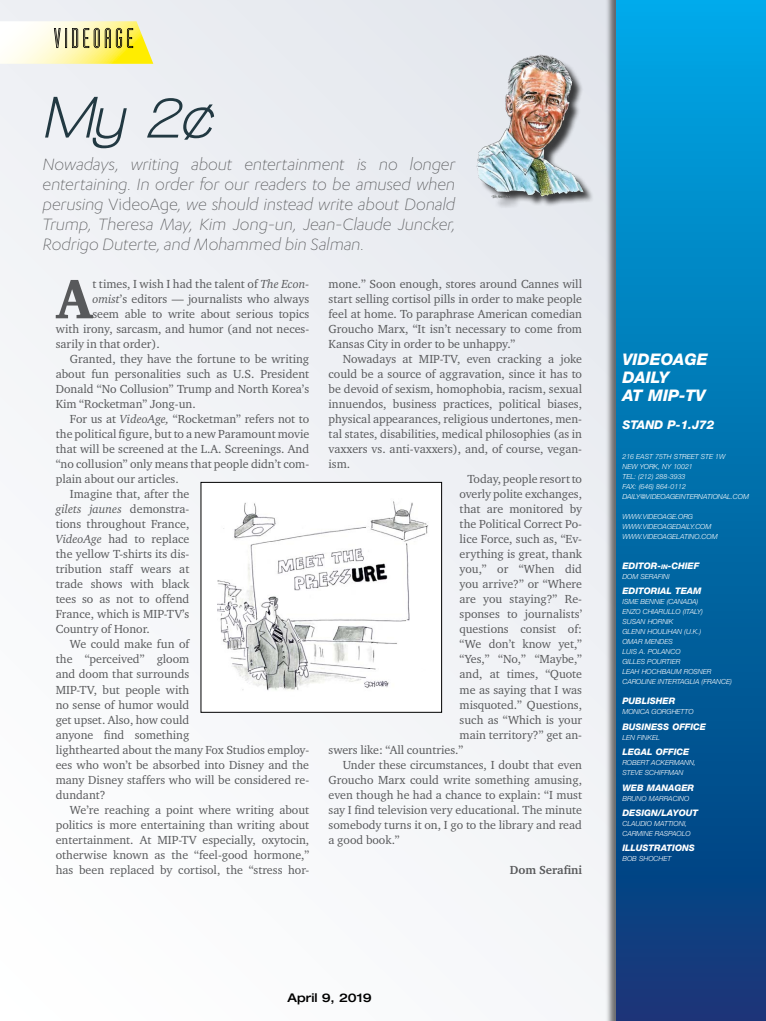
<style>
.page{position:relative;width:766px;height:1021px;background:#fff}
.page>*{position:absolute;margin:0;border:0;box-sizing:border-box;transform-origin:0 0}
.t1{font:italic 700 60px "Walkway";color:#223942}
.t2{font:56.7px "Charter ITC Blac OS";color:#58595b;scale:.9 1}
.t3{font:italic 300 19px/20px "Karbon";letter-spacing:-.01em;color:#58595b;text-align:justify}
.t4{font:italic 800 16px/18px "Helvetica Neue LT Std";color:#fff}
.t5{font:12px/15px "Charter ITC Regu OS";color:#58595b;text-align:justify}
.t6{font:12px "Charter ITC Regu Ital OS";color:#58595b}
.t7{font:italic 800 12px "Helvetica Neue LT Std";color:#fff}
.t8{font:500 expanded 12px "Helvetica Neue LT Std";color:#000}
.t9{font:12px "Charter ITC Bold OS";color:#58595b}
.t10{font:italic 800 9px "Helvetica Neue LT Std";color:#fff}
.t11{font:italic 800 9px "Helvetica Neue LT Std";color:#fff}
.t12{font:italic 300 7px/10px "Helvetica Neue LT Std";color:#fff}
.s1{font-style:normal}
.s2{font-family:"Charter ITC Regu Ital OS"}
.s3{font-family:"Charter ITC Regu OS"}
.s4{font-size:6.3px}
.s5{font-style:inherit}
</style>
<div class="page">
<div style="left:0;top:0;width:762px;height:1020px;background:#f2f3f6"></div>
<div style="left:605px;top:0;width:160px;height:1020px;background:#000;opacity:.55"></div>
<svg style="left:616px;top:0;width:149px;height:1020px;background:#026dab"></svg>
<svg style="left:1px;top:21px;width:152px;height:43px"></svg>
<div style="left:479px;top:57px;width:115px;height:152px;background:#e4e8ed"></div>
<img style="left:474px;top:51px;width:114px;height:154px">
<div style="left:201px;top:482px;width:240px;height:230px;background:#fff"></div>
<img style="left:218px;top:501px;width:211px;height:190px">
<img style="left:0;top:0;width:1px;height:1020px">
<h1 class="t1" style="left:43px;top:85px;width:170px">My 2¢</h1>
<p class="t3" style="left:43px;top:154px;width:414px">Nowadays, writing about entertainment is no longer entertaining. In order for our readers to be amused when perusing <span class="s1">VideoAge</span>, we should instead write about Donald Trump, Theresa May, Kim Jong-un, Jean-Claude Juncker, Rodrigo Duterte, and Mohammed bin Salman.</p>
<h2 class="t2" style="left:57px;top:264px;width:41px">A</h2>
<p class="t5" style="left:92px;top:276px;width:218px">t times, I wish I had the talent of <span class="s2">The Econ-</span></p>
<p class="t5" style="left:92px;top:291px;width:218px"><span class="s2">omist</span>’s editors — journalists who always</p>
<p class="t5" style="left:92px;top:306px;width:218px">seem able to write about serious topics</p>
<p class="t5" style="left:56px;top:321px;width:255px">with irony, sarcasm, and humor (and not neces-</p>
<p class="t5" style="left:56px;top:336px;width:106px">sarily in that order).</p>
<p class="t5" style="left:70px;top:351px;width:241px">Granted, they have the fortune to be writing</p>
<p class="t5" style="left:56px;top:366px;width:255px">about fun personalities such as U.S. President</p>
<p class="t5" style="left:56px;top:381px;width:255px">Donald “No Collusion” Trump and North Korea’s</p>
<p class="t5" style="left:56px;top:396px;width:141px">Kim “Rocketman” Jong-un.</p>
<p class="t5" style="left:70px;top:411px;width:241px">For us at <span class="s2">VideoAge,</span> “Rocketman” refers not to</p>
<p class="t5" style="left:56px;top:426px;width:255px">the political figure, but to a new Paramount movie</p>
<p class="t5" style="left:56px;top:441px;width:255px">that will be screened at the L.A. Screenings. And</p>
<p class="t5" style="left:56px;top:456px;width:255px">“no collusion” only means that people didn’t com-</p>
<p class="t5" style="left:56px;top:471px;width:124px">plain about our articles.</p>
<p class="t5" style="left:70px;top:486px;width:121px">Imagine that, after the</p>
<p class="t6" style="left:56px;top:502px;width:135px">gilets jaunes <span class="s3">demonstra-</span></p>
<p class="t5" style="left:56px;top:516px;width:135px">tions throughout France, <span class="s2">VideoAge</span> had to replace the yellow T-shirts its dis&shy;tribution staff wears at trade shows with black tees so as not to offend France, which is MIP-TV’s Country of Honor.</p>
<p class="t5" style="left:56px;top:636px;width:255px;text-align:left;text-indent:14px">We could make fun of<br>the “perceived” gloom<br>and doom that surrounds<br>MIP-TV, but people with<br>no sense of humor would<br>get upset. Also, how could<br>anyone find something<br>lighthearted about the many Fox Studios employ&shy;ees who won’t be absorbed into Disney and the many Disney staffers who will be considered re&shy;dundant?</p>
<p class="t5" style="left:56px;top:801px;width:255px;text-indent:14px">We’re reaching a point where writing about politics is more entertaining than writing about entertainment. At MIP-TV especially, oxytocin, otherwise known as the “feel-good hormone,” has been replaced by cortisol, the “stress hor-</p>
<p class="t5" style="left:328px;top:276px;width:255px">mone.” Soon enough, stores around Cannes will start selling cortisol pills in order to make people feel at home. To paraphrase American comedian Groucho Marx, “It isn’t necessary to come from Kansas City in order to be unhappy.”</p>
<p class="t5" style="left:342px;top:351px;width:241px">Nowadays at MIP-TV, even cracking a joke</p>
<p class="t5" style="left:328px;top:366px;width:255px">could be a source of aggravation, since it has to</p>
<p class="t5" style="left:328px;top:381px;width:255px">be devoid of sexism, homophobia, racism, sexual</p>
<p class="t5" style="left:328px;top:396px;width:255px">innuendos, business practices, political biases,</p>
<p class="t5" style="left:328px;top:411px;width:255px">physical appearances, religious undertones, men-</p>
<p class="t5" style="left:328px;top:426px;width:255px">tal states, disabilities, medical philosophies (as in</p>
<p class="t5" style="left:328px;top:441px;width:255px">vaxxers vs. anti-vaxxers), and, of course, vegan-</p>
<p class="t5" style="left:328px;top:456px;width:23px">ism.</p>
<p class="t5" style="left:467px;top:471px;width:116px">Today, people resort to</p>
<p class="t5" style="left:459px;top:486px;width:124px">overly polite exchanges,</p>
<p class="t5" style="left:459px;top:501px;width:124px">that are monitored by</p>
<p class="t5" style="left:459px;top:516px;width:124px">the Political Correct Po-</p>
<p class="t5" style="left:459px;top:531px;width:124px">lice Force, such as, “Ev-</p>
<p class="t5" style="left:459px;top:546px;width:124px">erything is great, thank</p>
<p class="t5" style="left:459px;top:561px;width:124px">you,” or “When did</p>
<p class="t5" style="left:459px;top:576px;width:124px">you arrive?” or “Where</p>
<p class="t5" style="left:459px;top:591px;width:124px">are you staying?” Re-</p>
<p class="t5" style="left:459px;top:606px;width:124px">sponses to journalists’</p>
<p class="t5" style="left:459px;top:621px;width:124px">questions consist of:</p>
<p class="t5" style="left:459px;top:636px;width:124px">“We don’t know yet,”</p>
<p class="t5" style="left:459px;top:651px;width:124px">“Yes,” “No,” “Maybe,”</p>
<p class="t5" style="left:459px;top:666px;width:124px">and, at times, “Quote</p>
<p class="t5" style="left:459px;top:681px;width:124px">me as saying that I was</p>
<p class="t5" style="left:459px;top:696px;width:124px">misquoted.” Questions,</p>
<p class="t5" style="left:459px;top:711px;width:124px">such as “Which is your</p>
<p class="t5" style="left:459px;top:726px;width:124px">main territory?” get an-</p>
<p class="t5" style="left:328px;top:741px;width:136px">swers like: “All countries.”</p>
<p class="t5" style="left:342px;top:756px;width:241px">Under these circumstances, I doubt that even</p>
<p class="t5" style="left:328px;top:771px;width:255px">Groucho Marx could write something amusing,</p>
<p class="t5" style="left:328px;top:786px;width:255px">even though he had a chance to explain: “I must</p>
<p class="t5" style="left:328px;top:801px;width:255px">say I find television very educational. The minute</p>
<p class="t5" style="left:328px;top:816px;width:255px">somebody turns it on, I go to the library and read</p>
<p class="t5" style="left:328px;top:831px;width:73px">a good book.”</p>
<p class="t9" style="left:509px;top:862px;width:74px">Dom Serafini</p>
<h3 class="t4" style="left:622px;top:350px;width:87px">VIDEOAGE<br>DAILY<br>AT MIP-TV</h3>
<p class="t7" style="left:622px;top:417px;width:93px">STAND P-1.J72</p>
<p class="t12" style="left:622px;top:451px;width:128px">216 EAST 75TH STREET STE 1W<br>NEW YORK, NY 10021<br>TEL: (212) 288-3933<br>FAX: (646) 864-0112<br>DAILY@VIDEOAGEINTERNATIONAL.COM</p>
<p class="t12" style="left:622px;top:511px;width:97px">WWW.VIDEOAGE.ORG<br>WWW.VIDEOAGEDAILY.COM<br>WWW.VIDEOAGELATINO.COM</p>
<p class="t10" style="left:622px;top:560px;width:78px">EDITOR-<span class="s4">IN</span>-CHIEF</p>
<p class="t12" style="left:622px;top:571px;width:49px">DOM SERAFINI</p>
<p class="t10" style="left:622px;top:585px;width:81px">EDITORIAL TEAM</p>
<p class="t12" style="left:622px;top:596px;width:111px">ISME BENNIE (CANADA)<br>ENZO CHIARULLO (ITALY)<br>SUSAN HORNIK<br>GLENN HOULIHAN (U.K.)<br>OMAR MENDES<br>LUIS A. POLANCO<br>GILLES POURTIER<br>LEAH HOCHBAUM ROSNER<br>CAROLINE INTERTAGLIA (FRANCE)</p>
<p class="t10" style="left:622px;top:695px;width:54px">PUBLISHER</p>
<p class="t12" style="left:622px;top:706px;width:73px">MONICA GORGHETTO</p>
<p class="t10" style="left:622px;top:721px;width:85px">BUSINESS OFFICE</p>
<p class="t12" style="left:622px;top:732px;width:39px">LEN FINKEL</p>
<p class="t10" style="left:622px;top:746px;width:68px">LEGAL OFFICE</p>
<p class="t12" style="left:622px;top:757px;width:75px">ROBERT ACKERMANN,<br>STEVE SCHIFFMAN</p>
<p class="t11" style="left:622px;top:782px;width:73px"><span class="s5">WEB</span> MANAGER</p>
<p class="t12" style="left:622px;top:793px;width:68px">BRUNO MARRACINO</p>
<p class="t10" style="left:622px;top:807px;width:77px">DESIGN<span class="s5">/</span>LAYOUT</p>
<p class="t12" style="left:622px;top:818px;width:70px">CLAUDIO MATTIONI,<br>CARMINE RASPAOLO</p>
<p class="t10" style="left:622px;top:842px;width:74px">ILLUSTRATIONS</p>
<p class="t12" style="left:622px;top:853px;width:50px">BOB SHOCHET</p>
<p class="t8" style="left:287px;top:990px;width:86px">April 9, 2019</p>
</div>
